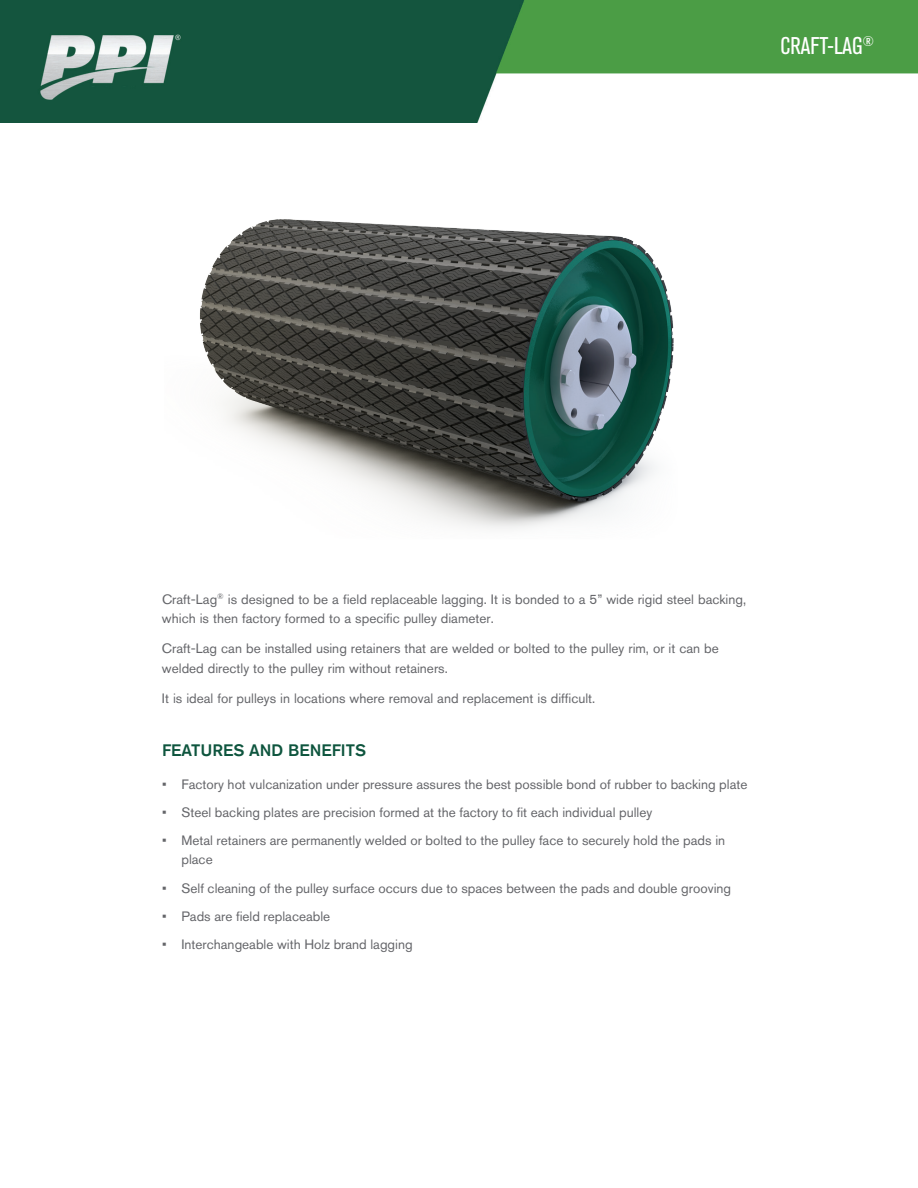
<style>
.page{position:relative;width:918px;height:1188px;background:#fff}
.page>*{position:absolute;margin:0;border:0;box-sizing:border-box;transform-origin:0 0}
.t1{font:condensed 24px "Akzidenz Grotesk BQ";color:#fff}
.t2{font:500 16.5px "Akzidenz Grotesk BQ";color:#0e553e}
.t3{font:13.5px/19.5px "Akzidenz Grotesk BQ";color:#646569}
</style>
<div class="page">
<img style="left:0;top:0;width:918px;height:123px">
<img style="left:200px;top:219px;width:474px;height:310px">
<h1 class="t1" style="left:780px;top:32px;width:95px">CRAFT-LAG<sup>®</sup></h1>
<p class="t3" style="left:162px;top:589px;width:586px">Craft-Lag<sup>®</sup> is designed to be a field replaceable lagging. It is bonded to a 5” wide rigid steel backing, which is then factory formed to a specific pulley diameter.</p>
<p class="t3" style="left:162px;top:639px;width:558px">Craft-Lag can be installed using retainers that are welded or bolted to the pulley rim, or it can be welded directly to the pulley rim without retainers.</p>
<p class="t3" style="left:162px;top:689px;width:435px">It is ideal for pulleys in locations where removal and replacement is difficult.</p>
<p class="t2" style="left:162px;top:740px;width:206px">FEATURES AND BENEFITS</p>
<p class="t3" style="left:162px;top:774px;width:587px">• Factory hot vulcanization under pressure assures the best possible bond of rubber to backing plate</p>
<p class="t3" style="left:162px;top:802px;width:492px">• Steel backing plates are precision formed at the factory to fit each individual pulley</p>
<p class="t3" style="left:181px;top:830px;width:545px;text-indent:-19px">• Metal retainers are permanently welded or bolted to the pulley face to securely hold the pads in place</p>
<p class="t3" style="left:162px;top:878px;width:571px">• Self cleaning of the pulley surface occurs due to spaces between the pads and double grooving</p>
<p class="t3" style="left:162px;top:906px;width:170px">• Pads are field replaceable</p>
<p class="t3" style="left:162px;top:934px;width:252px">• Interchangeable with Holz brand lagging</p>
</div>
